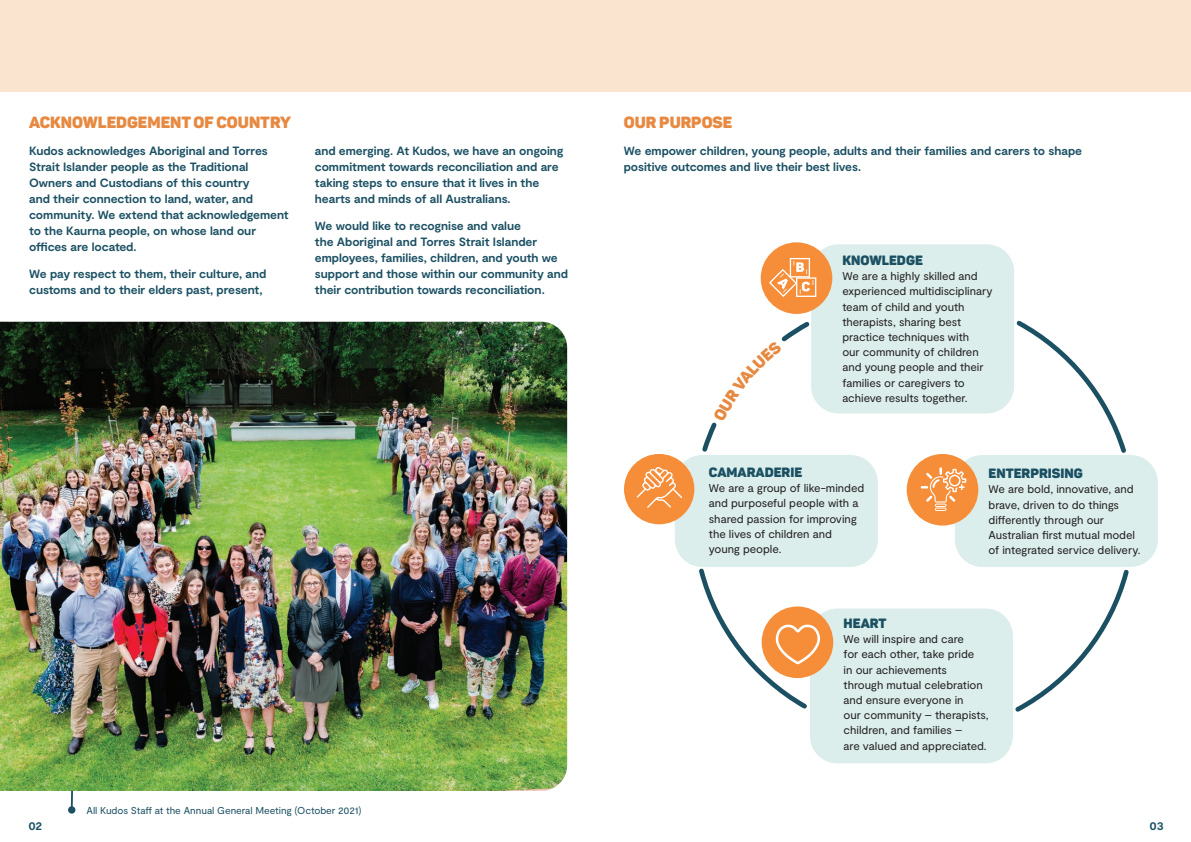
<style>
.page{position:relative;width:1191px;height:842px;background:#fff}
.page>*{position:absolute;margin:0;border:0;box-sizing:border-box;transform-origin:0 0}
.Subheading{font:16.1px "Panton Black Caps";color:#e78940}
.Subheading-2{font:16px "Panton Black Caps";color:#e78940}
.Body{font:13.3px "Panton Black Caps";color:#1b5063}
.Intro_Para{font:700 12px/16px "Moderat";letter-spacing:-.005em;color:#1b5063}
.Body-2{font:11.4px/15.2px "Moderat";letter-spacing:-.005em;color:#231f20}
.t1{font:10px "Moderat";letter-spacing:-.005em;color:#1b5063}
</style>
<div class="page">
<svg style="left:70px;top:791px;width:4px;height:16px"></svg>
<div style="left:68px;top:806px;width:7px;height:8px;background:#1b5063;border-radius:50%"></div>
<div style="left:0;top:0;width:1191px;height:91px;background:#fae3cf"></div>
<div style="left:672px;top:453px;width:208px;height:116px;background:#dbeeeb;border-radius:30px"></div>
<div style="left:670px;top:450px;width:212px;height:122px;border:5px solid #fff;border-radius:30px"></div>
<div style="left:624px;top:454px;width:70px;height:70px;background:#f68d38;border-radius:50%"></div>
<svg style="left:637px;top:467px;width:45px;height:41px"></svg>
<div style="left:952px;top:453px;width:208px;height:116px;background:#dbeeeb;border-radius:30px"></div>
<div style="left:950px;top:450px;width:212px;height:122px;border:5px solid #fff;border-radius:30px"></div>
<div style="left:906px;top:454px;width:72px;height:72px;background:#f68d38;border-radius:50%"></div>
<svg style="left:920px;top:467px;width:46px;height:44px"></svg>
<div style="left:807px;top:606px;width:208px;height:160px;background:#dbeeeb;border-radius:30px"></div>
<div style="left:805px;top:604px;width:212px;height:164px;border:5px solid #fff;border-radius:30px"></div>
<div style="left:761px;top:606px;width:72px;height:72px;background:#f68d38;border-radius:50%"></div>
<div style="left:808px;top:242px;width:208px;height:174px;background:#dbeeeb;border-radius:30px"></div>
<div style="left:806px;top:240px;width:213px;height:178px;border:5px solid #fff;border-radius:30px"></div>
<div style="left:760px;top:242px;width:72px;height:72px;background:#f68d38;border-radius:50%"></div>
<svg style="left:769px;top:258px;width:47px;height:39px"></svg>
<img style="left:0;top:322px;width:567px;height:469px">
<svg style="left:1012px;top:317px;width:117px;height:139px"></svg>
<svg style="left:1011px;top:566px;width:121px;height:150px"></svg>
<svg style="left:695px;top:566px;width:125px;height:147px"></svg>
<svg style="left:698px;top:318px;width:115px;height:137px"></svg>
<p class="Subheading" style="left:29px;top:112px;width:263px">ACKNOWLEDGEMENT OF COUNTRY</p>
<p class="Intro_Para" style="left:29px;top:143px;width:261px">Kudos acknowledges Aboriginal and Torres Strait Islander people as the Traditional Owners and Custodians of this country<br>and their connection to land, water, and community. We extend that acknowledgement to the Kaurna people, on whose land our offices are located.</p>
<p class="Intro_Para" style="left:29px;top:267px;width:239px">We pay respect to them, their culture, and customs and to their elders past, present,</p>
<p class="Intro_Para" style="left:315px;top:143px;width:250px">and emerging. At Kudos, we have an ongoing commitment towards reconciliation and are taking steps to ensure that it lives in the hearts and minds of all Australians.</p>
<p class="Intro_Para" style="left:315px;top:219px;width:254px">We would like to recognise and value<br>the Aboriginal and Torres Strait Islander employees, families, children, and youth we support and those within our community and their contribution towards reconciliation.</p>
<p class="t1" style="left:86px;top:804px;width:276px">All Kudos Staff at the Annual General Meeting (October 2021)</p>
<p class="Subheading-2" style="left:624px;top:112px;width:110px">OUR PURPOSE</p>
<p class="Intro_Para" style="left:624px;top:143px;width:460px">We empower children, young people, adults and their families and carers to shape positive outcomes and live their best lives.</p>
<p class="Body" style="left:842px;top:252px;width:82px">KNOWLEDGE</p>
<p class="Body-2" style="left:842px;top:269px;width:152px">We are a highly skilled and experienced multidisciplinary team of child and youth therapists, sharing best practice techniques with<br>our community of children and young people and their families or caregivers to achieve results together.</p>
<p class="Body" style="left:709px;top:464px;width:95px">CAMARADERIE</p>
<p class="Body-2" style="left:709px;top:481px;width:157px">We are a group of like-minded and purposeful people with a shared passion for improving the lives of children and young people.</p>
<p class="Body" style="left:988px;top:465px;width:96px">ENTERPRISING</p>
<p class="Body-2" style="left:988px;top:482px;width:153px">We are bold, innovative, and brave, driven to do things differently through our<br>Australian first mutual model of integrated service delivery.</p>
<p class="Body" style="left:843px;top:615px;width:44px">HEART</p>
<p class="Body-2" style="left:843px;top:632px;width:146px">We will inspire and care<br>for each other, take pride<br>in our achievements through mutual celebration and ensure everyone in<br>our community – therapists, children, and families –<br>are valued and appreciated.</p>
<p class="Intro_Para" style="left:28px;top:818px;width:15px">02</p>
<p class="Intro_Para" style="left:1149px;top:818px;width:16px">03</p>
</div>
